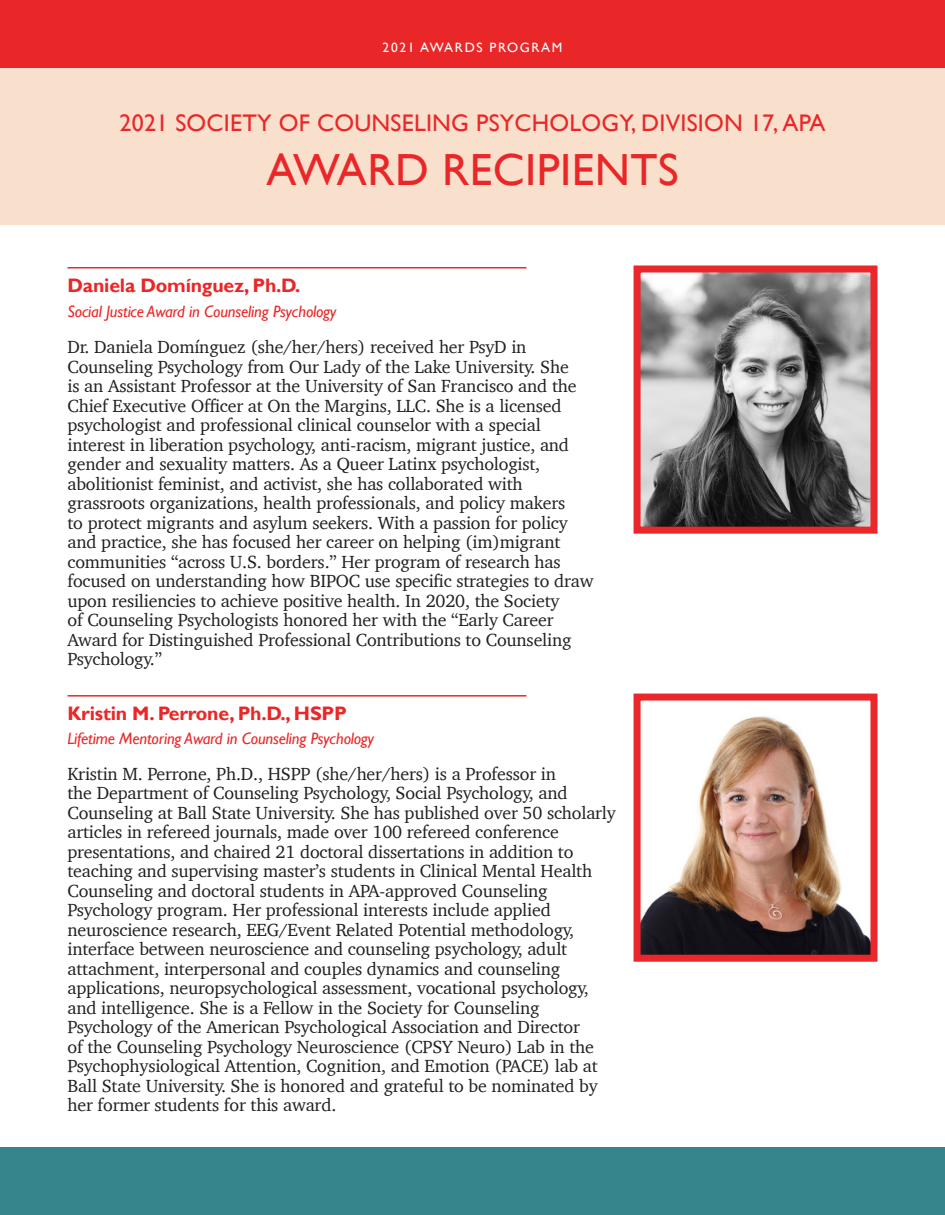
<style>
.page{position:relative;width:945px;height:1215px;background:#fff}
.page>*{position:absolute;margin:0;border:0;box-sizing:border-box;transform-origin:0 0}
.t1{font:45px "Gill Sans";letter-spacing:.01em;color:#ea2728}
.t2{font:24px "Gill Sans";letter-spacing:.01em;color:#ea2728}
.t3{font:700 19.5px "Gill Sans";letter-spacing:-.01em;color:#ea2728}
.t4{font:18px/19.5px "Charter";letter-spacing:-.01em;color:#231f20}
.t5{font:italic 16.5px "Gill Sans";letter-spacing:-.01em;color:#ea2728}
.t6{font:13.5px "Gill Sans";letter-spacing:.12em;color:#fff}
</style>
<div class="page">
<div style="left:0;top:65px;width:945px;height:160px;background:#f8e0cd"></div>
<div style="left:0;top:0;width:945px;height:68px;background:#ea2728"></div>
<div style="left:0;top:1148px;width:945px;height:67px;background:#34858c"></div>
<img style="left:642px;top:273px;width:227px;height:253px">
<div style="left:634px;top:265px;width:243px;height:269px;border:7px solid #ea272a"></div>
<hr style="left:68px;top:267px;width:458px;height:1px;background:#ea272a">
<img style="left:642px;top:716px;width:227px;height:238px">
<div style="left:634px;top:694px;width:243px;height:268px;border:7px solid #ea272a"></div>
<hr style="left:68px;top:695px;width:458px;height:2px;background:#ea272a">
<p class="t6" style="left:383px;top:40px;width:181px">2021 AWARDS PROGRAM</p>
<p class="t2" style="left:120px;top:109px;width:707px">2021 SOCIETY OF COUNSELING PSYCHOLOGY, DIVISION 17, APA</p>
<p class="t1" style="left:266px;top:144px;width:414px">AWARD RECIPIENTS</p>
<p class="t3" style="left:68px;top:273px;width:235px">Daniela Domínguez, Ph.D.</p>
<p class="t5" style="left:68px;top:302px;width:270px">Social Justice Award in Counseling Psychology</p>
<p class="t4" style="left:68px;top:337px;width:528px">Dr. Daniela Domínguez (she/her/hers) received her PsyD in Counseling Psychology from Our Lady of the Lake University. She<br>is an Assistant Professor at the University of San Francisco and the Chief Executive Officer at On the Margins, LLC. She is a licensed psychologist and professional clinical counselor with a special interest in liberation psychology, anti-racism, migrant justice, and gender and sexuality matters. As a Queer Latinx psychologist, abolitionist feminist, and activist, she has collaborated with grassroots organizations, health professionals, and policy makers<br>to protect migrants and asylum seekers. With a passion for policy and practice, she has focused her career on helping (im)migrant communities “across U.S. borders.” Her program of research has focused on understanding how BIPOC use specific strategies to draw upon resiliencies to achieve positive health. In 2020, the Society<br>of Counseling Psychologists honored her with the “Early Career Award for Distinguished Professional Contributions to Counseling Psychology.”</p>
<p class="t3" style="left:68px;top:701px;width:281px">Kristin M. Perrone, Ph.D., HSPP</p>
<p class="t5" style="left:68px;top:729px;width:308px">Lifetime Mentoring Award in Counseling Psychology</p>
<p class="t4" style="left:68px;top:764px;width:550px">Kristin M. Perrone, Ph.D., HSPP (she/her/hers) is a Professor in<br>the Department of Counseling Psychology, Social Psychology, and Counseling at Ball State University. She has published over 50 scholarly articles in refereed journals, made over 100 refereed conference presentations, and chaired 21 doctoral dissertations in addition to teaching and supervising master’s students in Clinical Mental Health Counseling and doctoral students in APA-approved Counseling Psychology program. Her professional interests include applied neuroscience research, EEG/Event Related Potential methodology, interface between neuroscience and counseling psychology, adult attachment, interpersonal and couples dynamics and counseling applications, neuropsychological assessment, vocational psychology, and intelligence. She is a Fellow in the Society for Counseling Psychology of the American Psychological Association and Director<br>of the Counseling Psychology Neuroscience (CPSY Neuro) Lab in the Psychophysiological Attention, Cognition, and Emotion (PACE) lab at Ball State University. She is honored and grateful to be nominated by her former students for this award.</p>
</div>
